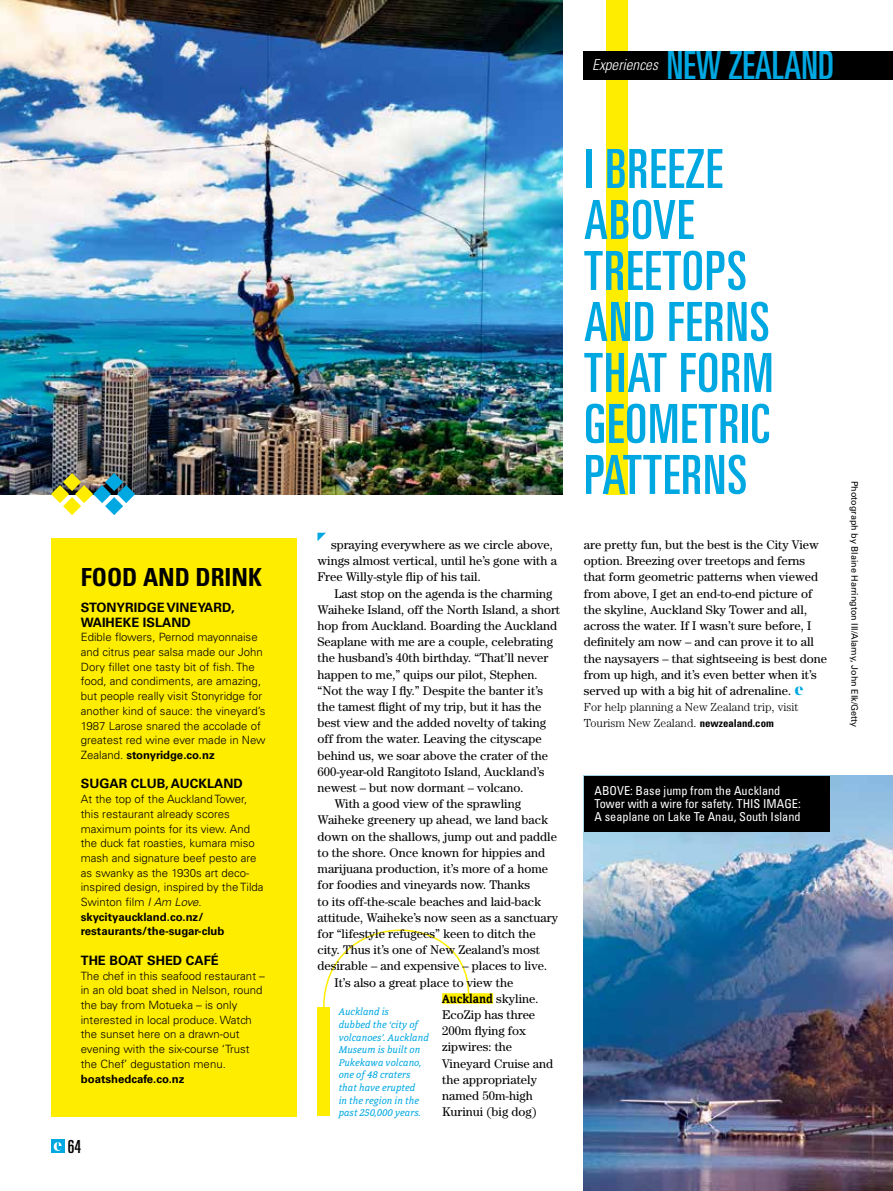
<style>
.page{position:relative;width:893px;height:1191px;background:#fff}
.page>*{position:absolute;margin:0;border:0;box-sizing:border-box;transform-origin:0 0}
.t1{font:ultra-condensed 54px/51px "Univers LT Std";letter-spacing:.02em;color:#00a8e2}
.t2{font:ultra-condensed 38.85px "Univers LT Std";color:#00a8e2}
.t3{font:700 condensed 24.9px "Univers LT Std";color:#000}
.t4{font:ultra-condensed 18px "Univers LT Std";color:#000}
.t5{font:italic 300 condensed 15.15px "Univers LT Std";color:#fff}
.t6{font:700 12.9px/14.7px "Univers LT Std";color:#000}
.t7{font:12.6px/16.2px "Century Std";color:#000}
.t8{font:600 12.6px "Directa Serif";color:#000}
.t9{font:condensed 12.3px/12.6px "Univers LT Std";color:#fff}
.t10{font:300 11.7px/16.2px "Century Std";color:#000}
.t11{font:300 11.4px/14.7px "Univers LT Std";color:#000}
.t12{font:700 11.4px "Univers LT Std";color:#000}
.t13{font:italic 10.2px/12.6px "Directa Serif";color:#00a8e2}
.t14{font:9px "Univers LT Std";color:#000}
.s1{font-weight:700}
.s2{font-style:italic}
.s3{font-family:"Century Std";font-weight:400}
.s4{font-family:"Narziss";font-weight:800;font-size:16.5px;color:#00a8e2}
.s5{font-family:"Univers LT Std";font-weight:700;font-stretch:condensed;font-size:10.8px}
</style>
<div class="page">
<svg style="left:323px;top:929px;width:147px;height:78px"></svg>
<div style="left:317px;top:1007px;width:13px;height:109px;background:#ffed00"></div>
<div style="left:442px;top:993px;width:51px;height:10px;background:#ffed00"></div>
<div style="left:606px;top:0;width:21px;height:494px;background:#ffed00"></div>
<img style="left:0;top:0;width:563px;height:494px">
<img style="left:584px;top:776px;width:309px;height:415px">
<div style="left:584px;top:776px;width:245px;height:55px;background:#000"></div>
<img style="left:51px;top:473px;width:84px;height:42px">
<div style="left:51px;top:538px;width:245px;height:578px;background:#ffed00"></div>
<svg style="left:317px;top:533px;width:9px;height:8px"></svg>
<svg style="left:51px;top:1140px;width:13px;height:13px"></svg>
<svg style="left:54px;top:1142px;width:8px;height:8px"></svg>
<div style="left:584px;top:51px;width:309px;height:28px;background:#000"></div>
<h3 class="t3" style="left:81px;top:562px;width:183px">FOOD AND DRINK</h3>
<p class="t6" style="left:81px;top:600px;width:155px">STONYRIDGE VINEYARD,<br>WAIHEKE ISLAND</p>
<p class="t11" style="left:81px;top:630px;width:186px">Edible flowers, Pernod mayonnaise and citrus pear salsa made our John Dory fillet one tasty bit of fish. The food, and condiments, are amazing, but people really visit Stonyridge for another kind of sauce: the vineyard’s 1987 Larose snared the accolade of greatest red wine ever made in New Zealand. <span class="s1">stonyridge.co.nz</span></p>
<p class="t6" style="left:81px;top:776px;width:164px">SUGAR CLUB, AUCKLAND</p>
<p class="t11" style="left:81px;top:791px;width:184px">At the top of the Auckland Tower, this restaurant already scores maximum points for its view. And the duck fat roasties, kumara miso mash and signature beef pesto are as swanky as the 1930s art deco&shy;inspired design, inspired by the Tilda<br>Swinton film <span class="s2">I Am Love</span>. <span class="s1">skycityauckland.co.nz/ restaurants/the-sugar-club</span></p>
<p class="t6" style="left:81px;top:953px;width:139px">THE BOAT SHED CAFÉ</p>
<p class="t11" style="left:81px;top:968px;width:186px">The chef in this seafood restaurant – in an old boat shed in Nelson, round the bay from Motueka – is only interested in local produce. Watch the sunset here on a drawn-out evening with the six-course ‘Trust the Chef’ degustation menu.</p>
<p class="t12" style="left:81px;top:1071px;width:105px">boatshedcafe.co.nz</p>
<h3 class="t4" style="left:68px;top:1136px;width:15px">64</h3>
<p class="t5" style="left:592px;top:56px;width:67px">Experiences</p>
<h2 class="t2" style="left:667px;top:43px;width:168px">NEW ZEALAND</h2>
<p class="t7" style="left:317px;top:536px;width:241px;text-indent:14px">spraying everywhere as we circle above, wings almost vertical, until he’s gone with a<br>Free Willy-style flip of his tail.</p>
<p class="t7" style="left:334px;top:585px;width:220px">Last stop on the agenda is the charming</p>
<p class="t7" style="left:317px;top:601px;width:244px">Waiheke Island, off the North Island, a short</p>
<p class="t7" style="left:317px;top:617px;width:241px">hop from Auckland. Boarding the Auckland</p>
<p class="t7" style="left:317px;top:633px;width:237px">Seaplane with me are a couple, celebrating</p>
<p class="t7" style="left:317px;top:650px;width:232px">the husband’s 40th birthday. “That’ll never</p>
<p class="t7" style="left:317px;top:666px;width:222px">happen to me,” quips our pilot, Stephen.</p>
<p class="t7" style="left:317px;top:682px;width:227px">“Not the way I fly.” Despite the banter it’s</p>
<p class="t7" style="left:317px;top:698px;width:226px">the tamest flight of my trip, but it has the</p>
<p class="t7" style="left:317px;top:714px;width:230px">best view and the added novelty of taking</p>
<p class="t7" style="left:317px;top:731px;width:226px">off from the water. Leaving the cityscape</p>
<p class="t7" style="left:317px;top:747px;width:232px">behind us, we soar above the crater of the</p>
<p class="t7" style="left:317px;top:763px;width:228px">600-year-old Rangitoto Island, Auckland’s</p>
<p class="t7" style="left:317px;top:779px;width:208px">newest – but now dormant – volcano.</p>
<p class="t7" style="left:334px;top:795px;width:188px">With a good view of the sprawling</p>
<p class="t7" style="left:317px;top:812px;width:232px">Waiheke greenery up ahead, we land back</p>
<p class="t7" style="left:317px;top:828px;width:241px">down on the shallows, jump out and paddle</p>
<p class="t7" style="left:317px;top:844px;width:229px">to the shore. Once known for hippies and</p>
<p class="t7" style="left:317px;top:860px;width:232px">marijuana production, it’s more of a home</p>
<p class="t7" style="left:317px;top:876px;width:214px">for foodies and vineyards now. Thanks</p>
<p class="t7" style="left:317px;top:893px;width:225px">to its off-the-scale beaches and laid-back</p>
<p class="t7" style="left:317px;top:909px;width:242px">attitude, Waiheke’s now seen as a sanctuary</p>
<p class="t7" style="left:317px;top:925px;width:220px">for “lifestyle refugees” keen to ditch the</p>
<p class="t7" style="left:317px;top:941px;width:224px">city. Thus it’s one of New Zealand’s most</p>
<p class="t7" style="left:317px;top:957px;width:231px">desirable – and expensive – places to live.</p>
<p class="t7" style="left:334px;top:974px;width:180px">It’s also a great place to view the</p>
<p class="t8" style="left:442px;top:990px;width:98px">Auckland <span class="s3">skyline.</span></p>
<p class="t7" style="left:442px;top:1006px;width:113px">EcoZip has three<br>200m flying fox zipwires: the<br>Vineyard Cruise and the appropriately named 50m-high<br>Kurinui (big dog)</p>
<p class="t13" style="left:339px;top:1005px;width:92px">Auckland is<br>dubbed the ‘city of volcanoes’. Auckland<br>Museum is built on<br>Pukekawa volcano, one of 48 craters that have erupted<br>in the region in the past 250,000 years.</p>
<h1 class="t1" style="left:584px;top:143px;width:191px">I BREEZE<br>ABOVE<br>TREETOPS<br>AND FERNS<br>THAT FORM<br>GEOMETRIC<br>PATTERNS</h1>
<p class="t7" style="left:584px;top:536px;width:245px">are pretty fun, but the best is the City View option. Breezing over treetops and ferns that form geometric patterns when viewed from above, I get an end-to-end picture of the skyline, Auckland Sky Tower and all, across the water. If I wasn’t sure before, I definitely am now – and can prove it to all the naysayers – that sightseeing is best done from up high, and it’s even better when it’s served up with a big hit of adrenaline. <span class="s4">e</span></p>
<p class="t10" style="left:584px;top:698px;width:216px">For help planning a New Zealand trip, visit<br>Tourism New Zealand. <span class="s5">newzealand.com</span></p>
<p class="t14" style="left:860px;top:480px;width:248px;rotate:90deg">Photograph by Blaine Harrington III/Alamy, John Elk/Getty</p>
<p class="t9" style="left:595px;top:784px;width:208px">ABOVE: Base jump from the Auckland<br>Tower with a wire for safety. THIS IMAGE:<br>A seaplane on Lake Te Anau, South Island</p>
</div>
